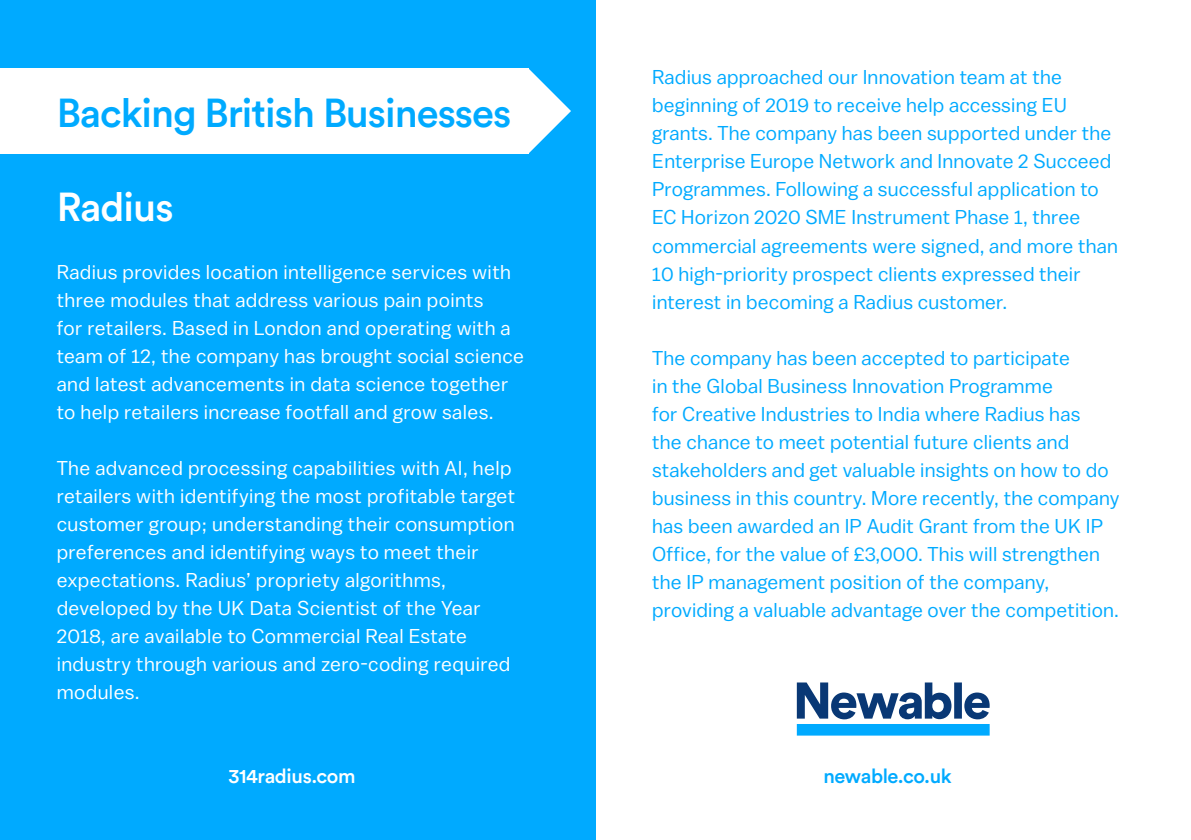
<style>
.page{position:relative;width:1191px;height:840px;background:#fff}
.page>*{position:absolute;margin:0;border:0;box-sizing:border-box;transform-origin:0 0}
.Front_page{font:500 40px "Circular Std";letter-spacing:-.025em;color:#0af}
.Front_page-2{font:500 40px "Circular Std";letter-spacing:-.025em;color:#fff}
.Back_Right{font:20px/28px "Balto";letter-spacing:.01em;color:#0af}
.Back_Left{font:20px/28px "Balto";letter-spacing:.02em;color:#fff}
.URL_left{font:500 20px "Circular Std";letter-spacing:-.02em;color:#fff}
.URL_right{font:500 20px "Circular Std";letter-spacing:-.02em;color:#0af}
</style>
<div class="page">
<div style="left:0;top:0;width:595px;height:839px;background:#0af"></div>
<div style="left:0;top:68px;width:528px;height:85px;background:#fff"></div>
<svg style="left:528px;top:68px;width:43px;height:85px"></svg>
<svg style="left:797px;top:682px;width:192px;height:53px"></svg>
<p class="Front_page" style="left:57px;top:88px;width:456px">Backing British Businesses</p>
<p class="Front_page-2" style="left:57px;top:181px;width:118px">Radius</p>
<p class="Back_Left" style="left:57px;top:257px;width:469px">Radius provides location intelligence services with three modules that address various pain points<br>for retailers. Based in London and operating with a team of 12, the company has brought social science and latest advancements in data science together to help retailers increase footfall and grow sales.</p>
<p class="Back_Left" style="left:57px;top:453px;width:460px">The advanced processing capabilities with AI, help retailers with identifying the most profitable target customer group; understanding their consumption preferences and identifying ways to meet their expectations. Radius’ propriety algorithms, developed by the UK Data Scientist of the Year 2018, are available to Commercial Real Estate industry through various and zero-coding required modules.</p>
<p class="Back_Right" style="left:652px;top:63px;width:467px">Radius approached our Innovation team at the beginning of 2019 to receive help accessing EU grants. The company has been supported under the Enterprise Europe Network and Innovate 2 Succeed Programmes. Following a successful application to EC Horizon 2020 SME Instrument Phase 1, three commercial agreements were signed, and more than 10 high-priority prospect clients expressed their interest in becoming a Radius customer.</p>
<p class="Back_Right" style="left:652px;top:343px;width:469px">The company has been accepted to participate<br>in the Global Business Innovation Programme<br>for Creative Industries to India where Radius has<br>the chance to meet potential future clients and stakeholders and get valuable insights on how to do business in this country. More recently, the company has been awarded an IP Audit Grant from the UK IP Office, for the value of £3,000. This will strengthen the IP management position of the company, providing a valuable advantage over the competition.</p>
<p class="URL_left" style="left:228px;top:763px;width:128px">314radius.com</p>
<p class="URL_right" style="left:823px;top:763px;width:130px">newable.co.uk</p>
</div>
